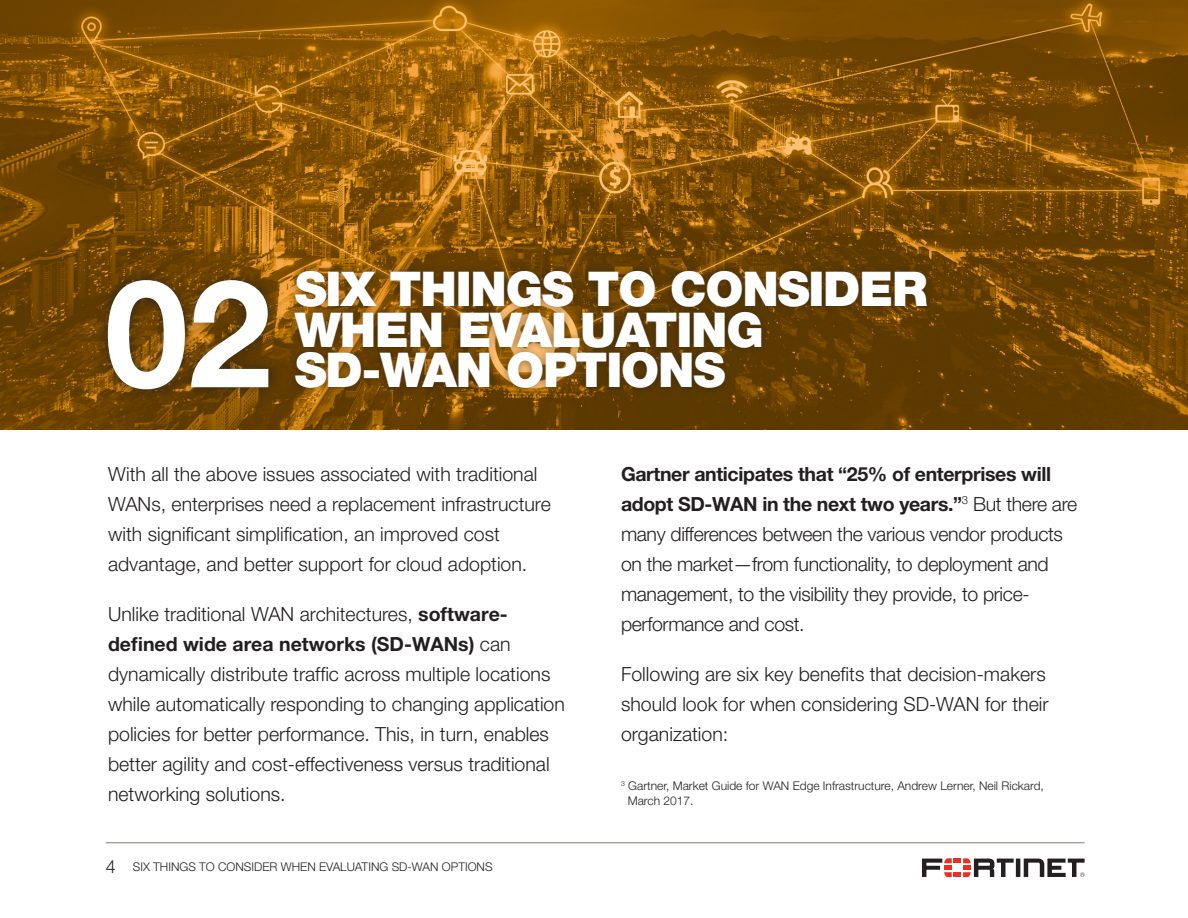
<style>
.page{position:relative;width:1188px;height:918px;background:#fff}
.page>*{position:absolute;margin:0;border:0;box-sizing:border-box;transform-origin:0 0}
.Body_Copy{font:700 150px "Helvetica Neue LT Pro";color:#fff}
.t1{font:900 48px/40.5px "Helvetica Neue LT Pro";letter-spacing:-.025em;color:#fff}
.Body_Copy-2{font:300 19.5px/30px "Helvetica Neue LT Pro";color:#231f20}
.Body_Copy-3{font:300 19.5px/30px "Helvetica Neue LT Pro";letter-spacing:-.02em;color:#231f20}
.Body_Copy-4{font:300 12px/14.4px "Helvetica Neue LT Pro";color:#231f20}
.s1{font-weight:700}
.s2{font-size:18px}
</style>
<div class="page">
<img style="left:0;top:0;width:1188px;height:430px">
<div style="left:93px;top:265px;width:191px;height:139px;background:#231f20;opacity:.75"></div>
<div style="left:287px;top:264px;width:648px;height:132px;background:#231f20;opacity:.5"></div>
<svg style="left:922px;top:858px;width:163px;height:19px"></svg>
<hr style="left:106px;top:842px;width:979px;height:1px;background:#807f74">
<p class="Body_Copy" style="left:105px;top:241px;width:168px">02</p>
<p class="t1" style="left:295px;top:269px;width:634px">SIX THINGS TO CONSIDER<br>WHEN EVALUATING<br>SD-WAN OPTIONS</p>
<p class="Body_Copy-2" style="left:108px;top:458px;width:444px">With all the above issues associated with traditional WANs, enterprises need a replacement infrastructure with significant simplification, an improved cost advantage, and better support for cloud adoption.</p>
<p class="Body_Copy-2" style="left:108px;top:598px;width:458px">Unlike traditional WAN architectures, <span class="s1">software&shy;defined wide area networks (SD-WANs)</span> can dynamically distribute traffic across multiple locations while automatically responding to changing application policies for better performance. This, in turn, enables better agility and cost-effectiveness versus traditional networking solutions.</p>
<p class="Body_Copy-4" style="left:106px;top:859px;width:388px"><span class="s2">4</span> SIX THINGS TO CONSIDER WHEN EVALUATING SD-WAN OPTIONS</p>
<p class="Body_Copy-3" style="left:621px;top:458px;width:458px"><span class="s1">Gartner anticipates that “25% of enterprises will adopt SD-WAN in the next two years.”</span><sup>3</sup> But there are many differences between the various vendor products on the market—from functionality, to deployment and management, to the visibility they provide, to price&shy;performance and cost.</p>
<p class="Body_Copy-2" style="left:621px;top:658px;width:429px">Following are six key benefits that decision-makers should look for when considering SD-WAN for their organization:</p>
<p class="Body_Copy-4" style="left:628px;top:779px;width:418px;text-indent:-7px"><sup>3</sup> Gartner, Market Guide for WAN Edge Infrastructure, Andrew Lerner, Neil Rickard,<br>March 2017.</p>
</div>
